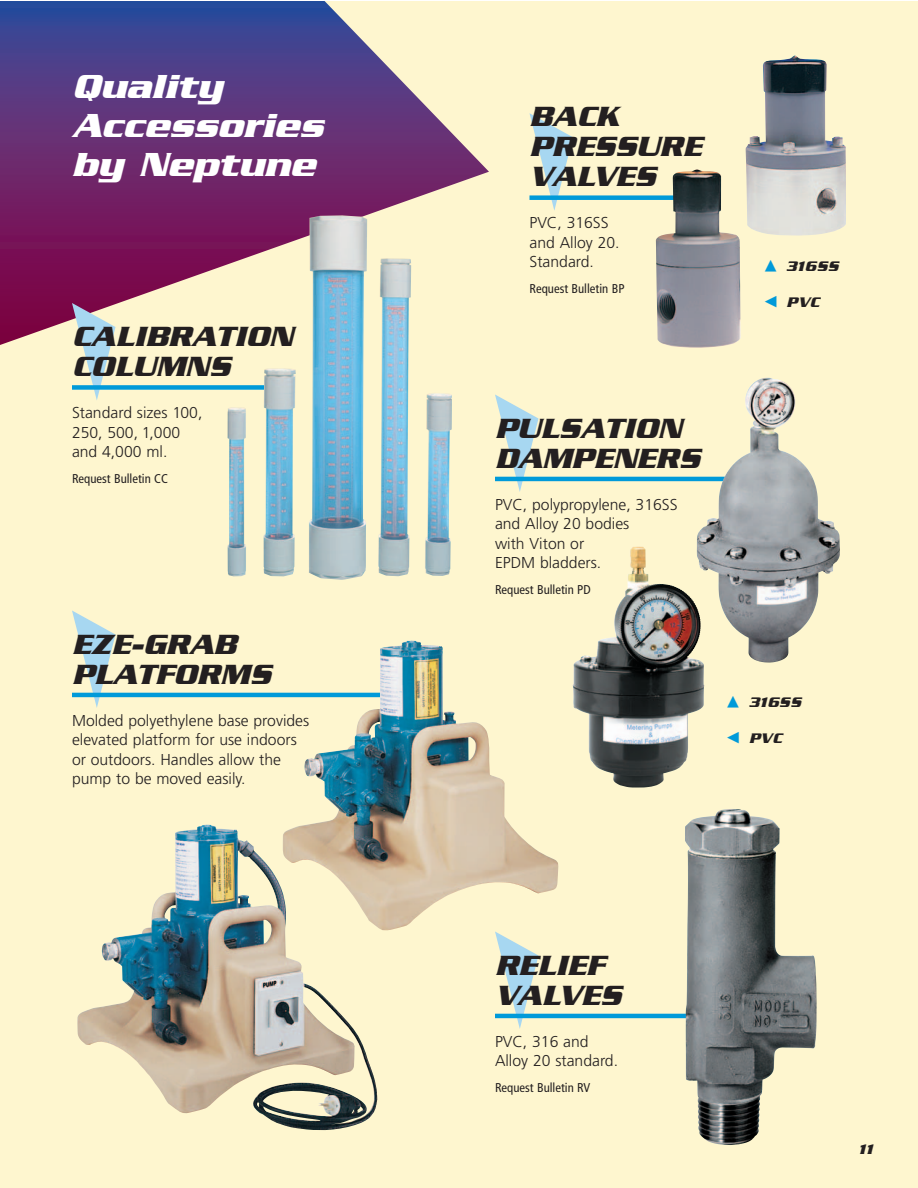
<style>
.page{position:relative;width:918px;height:1188px;background:#fff}
.page>*{position:absolute;margin:0;border:0;box-sizing:border-box;transform-origin:0 0}
.t1{font:italic 700 36px/39px "Serpentine";color:#fff}
.t2{font:italic 700 30px/30px "Serpentine";color:#231f20}
.t3{font:300 15.75px/19.5px "Frutiger";color:#231f20}
.t4{font:italic 700 15px "Serpentine";letter-spacing:.03em;color:#231f20}
.t5{font:condensed 12.75px "Frutiger";color:#231f20}
.s1{font-family:"Newspaper Pi BT";font-weight:400;font-style:normal;color:#009ad9}
</style>
<div class="page">
<div style="left:0;top:2px;width:918px;height:1186px;background:#fef6cf"></div>
<svg style="left:0;top:2px;width:489px;height:343px"></svg>
<svg style="left:72px;top:303px;width:44px;height:97px"></svg>
<svg style="left:495px;top:394px;width:43px;height:98px"></svg>
<hr style="left:495px;top:477px;width:252px;height:4px;background:#009ad9">
<img style="left:573px;top:547px;width:128px;height:226px">
<img style="left:697px;top:378px;width:143px;height:285px">
<svg style="left:530px;top:113px;width:43px;height:98px"></svg>
<div style="left:530px;top:195px;width:180px;height:5px;background:#009ad9"></div>
<img style="left:746px;top:56px;width:100px;height:180px">
<img style="left:656px;top:169px;width:85px;height:179px">
<svg style="left:72px;top:610px;width:44px;height:98px"></svg>
<hr style="left:72px;top:693px;width:315px;height:4px;background:#009ad9">
<img style="left:102px;top:825px;width:275px;height:305px">
<svg style="left:495px;top:932px;width:43px;height:97px"></svg>
<hr style="left:495px;top:1014px;width:216px;height:4px;background:#009ad9">
<img style="left:685px;top:809px;width:132px;height:336px">
<div style="left:72px;top:385px;width:198px;height:5px;background:#009ad9"></div>
<img style="left:227px;top:215px;width:225px;height:365px">
<img style="left:283px;top:641px;width:275px;height:289px">
<h1 class="t1" style="left:72px;top:70px;width:253px">Quality<br>Accessories by Neptune</h1>
<h2 class="t2" style="left:72px;top:324px;width:223px">CALIBRATION<br>COLUMNS</h2>
<p class="t3" style="left:72px;top:404px;width:132px">Standard sizes 100,<br>250, 500, 1,000 and 4,000 ml.</p>
<p class="t5" style="left:72px;top:473px;width:97px">Request Bulletin CC</p>
<h2 class="t2" style="left:72px;top:632px;width:200px">EZE-GRAB<br>PLATFORMS</h2>
<p class="t3" style="left:72px;top:712px;width:239px">Molded polyethylene base provides elevated platform for use indoors or outdoors. Handles allow the pump to be moved easily.</p>
<h2 class="t2" style="left:530px;top:105px;width:174px">BACK<br>PRESSURE<br>VALVES</h2>
<p class="t3" style="left:530px;top:214px;width:92px">PVC, 316SS and Alloy 20.<br>Standard.</p>
<p class="t5" style="left:530px;top:283px;width:97px">Request Bulletin BP</p>
<p class="t4" style="left:787px;top:261px;width:53px">316SS</p>
<p class="t4" style="left:762px;top:297px;width:59px"><span class="s1">-</span> PVC</p>
<h2 class="t2" style="left:495px;top:416px;width:206px">PULSATION<br>DAMPENERS</h2>
<p class="t3" style="left:495px;top:496px;width:184px">PVC, polypropylene, 316SS and Alloy 20 bodies<br>with Viton or<br>EPDM bladders.</p>
<p class="t5" style="left:495px;top:584px;width:97px">Request Bulletin PD</p>
<p class="t4" style="left:749px;top:697px;width:53px">316SS</p>
<p class="t4" style="left:724px;top:733px;width:59px"><span class="s1">-</span> PVC</p>
<h2 class="t2" style="left:495px;top:953px;width:128px">RELIEF<br>VALVES</h2>
<p class="t3" style="left:495px;top:1033px;width:125px">PVC, 316 and<br>Alloy 20 standard.</p>
<p class="t5" style="left:495px;top:1082px;width:97px">Request Bulletin RV</p>
<p class="t4" style="left:859px;top:1144px;width:16px">11</p>
</div>
